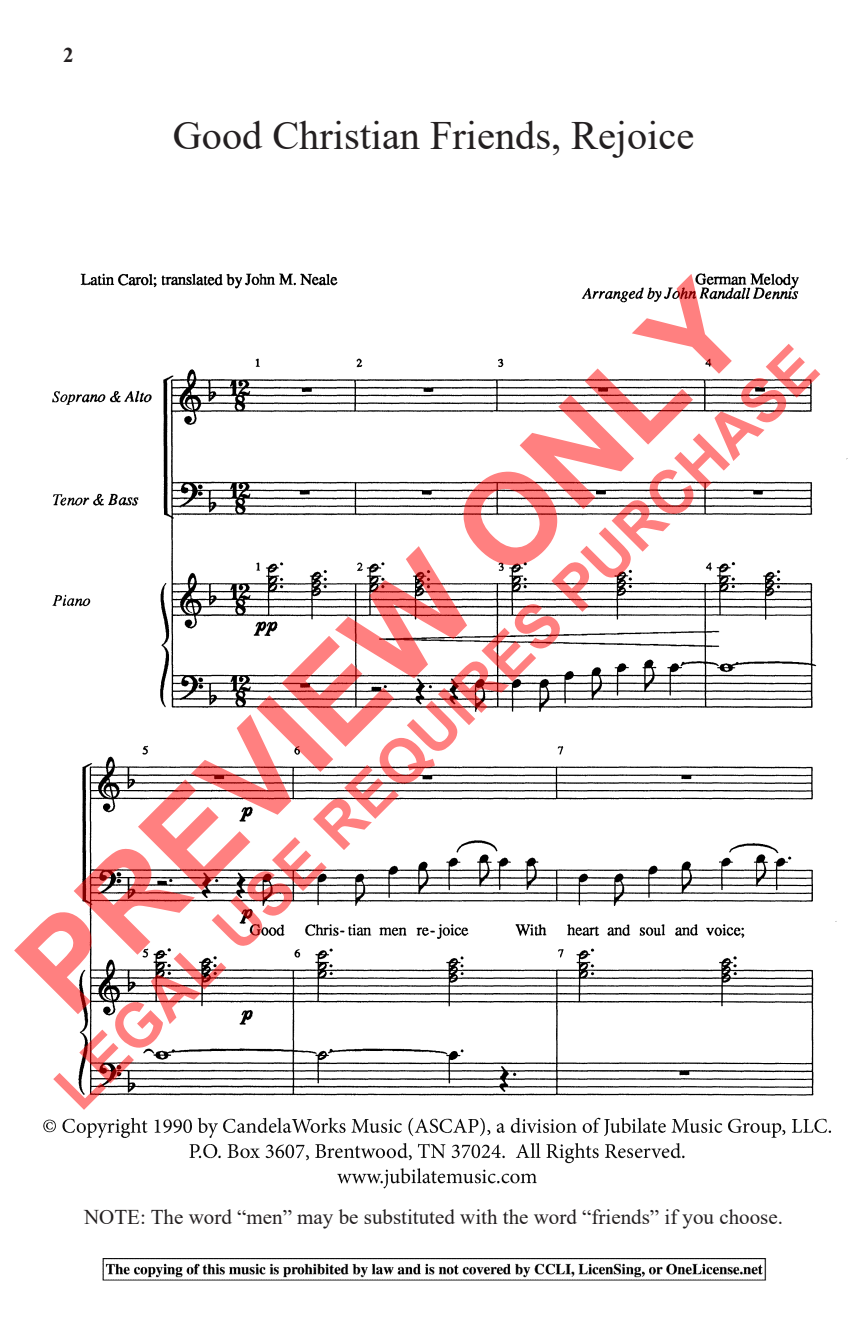
<style>
.page{position:relative;width:867px;height:1323px;background:#fff}
.page>*{position:absolute;margin:0;border:0;box-sizing:border-box;transform-origin:0 0}
.t1{font:700 126px "Arial";color:rgb(255 0 0/.5)}
.t2{font:700 61.25px "Arial";color:rgb(255 0 0/.5)}
.t3{font:40.25px "Times New Roman";color:#231f20}
.t4{font:21px "Times New Roman";color:#231f20}
.t5{font:700 21px "Times New Roman";color:#231f20}
</style>
<div class="page">
<img style="left:43px;top:1117px;width:788px;height:72px">
<img style="left:52px;top:273px;width:796px;height:823px">
<img style="left:102px;top:1258px;width:665px;height:22px">
<p class="t5" style="left:63px;top:41px;width:12px">2</p>
<p class="t3" style="left:173px;top:107px;width:522px">Good Christian Friends, Rejoice</p>
<h1 class="t1" style="left:-19px;top:931px;width:968px;rotate:-45deg">PREVIEW ONLY</h1>
<h2 class="t2" style="left:37px;top:1069px;width:1050px;rotate:-45deg">LEGAL USE REQUIRES PURCHASE</h2>
<p class="t4" style="left:84px;top:1202px;width:700px">NOTE: The word “men” may be substituted with the word “friends” if you choose.</p>
</div>
